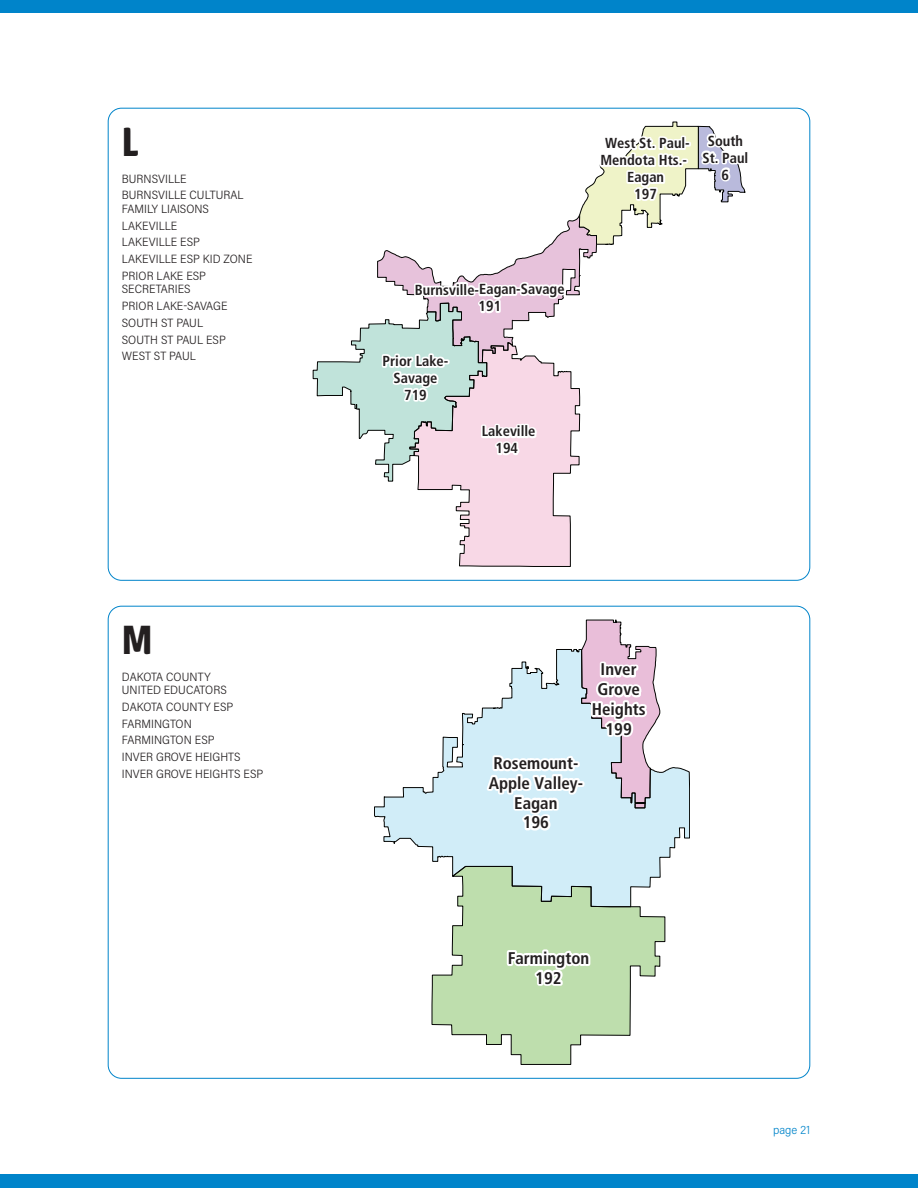
<style>
.page{position:relative;width:918px;height:1188px;background:#fff}
.page>*{position:absolute;margin:0;border:0;box-sizing:border-box;transform-origin:0 0}
.District_Letter{font:600 45px "Urbana";color:#231f20}
.t1{font:700 condensed 16.95px/19.8px "Frutiger LT Std";color:#231f20;text-align:center}
.t2{font:700 condensed 14.55px/17px "Frutiger LT Std";color:#231f20;text-align:center}
.District_Names{font:300 12px/13.5px "Acumin Pro Semi Cond";color:#231f20}
.t3{font:300 12px "Acumin Pro Semi Cond";color:#0084ca}
</style>
<div class="page">
<div style="left:0;top:0;width:918px;height:14px;background:#0084ca"></div>
<div style="left:0;top:1174px;width:918px;height:14px;background:#0084ca"></div>
<svg style="left:313px;top:107px;width:434px;height:460px"></svg>
<svg style="left:432px;top:907px;width:233px;height:158px"></svg>
<svg style="left:374px;top:707px;width:316px;height:200px"></svg>
<svg style="left:505px;top:945px;width:87px;height:43px"></svg>
<svg style="left:483px;top:620px;width:177px;height:217px"></svg>
<p class="District_Letter" style="left:122px;top:116px;width:18px">L</p>
<p class="District_Names" style="left:122px;top:171px;width:66px">BURNSVILLE</p>
<p class="District_Names" style="left:122px;top:188px;width:123px">BURNSVILLE CULTURAL<br>FAMILY LIAISONS</p>
<p class="District_Names" style="left:122px;top:218px;width:57px">LAKEVILLE</p>
<p class="District_Names" style="left:122px;top:235px;width:79px">LAKEVILLE ESP</p>
<p class="District_Names" style="left:122px;top:252px;width:132px">LAKEVILLE ESP KID ZONE</p>
<p class="District_Names" style="left:122px;top:268px;width:86px">PRIOR LAKE ESP<br>SECRETARIES</p>
<p class="District_Names" style="left:122px;top:299px;width:107px">PRIOR LAKE-SAVAGE</p>
<p class="District_Names" style="left:122px;top:315px;width:83px">SOUTH ST PAUL</p>
<p class="District_Names" style="left:122px;top:332px;width:105px">SOUTH ST PAUL ESP</p>
<p class="District_Names" style="left:122px;top:349px;width:76px">WEST ST PAUL</p>
<p class="District_Letter" style="left:122px;top:614px;width:32px">M</p>
<p class="District_Names" style="left:122px;top:669px;width:106px">DAKOTA COUNTY<br>UNITED EDUCATORS</p>
<p class="District_Names" style="left:122px;top:699px;width:113px">DAKOTA COUNTY ESP</p>
<p class="District_Names" style="left:122px;top:716px;width:71px">FARMINGTON</p>
<p class="District_Names" style="left:122px;top:733px;width:94px">FARMINGTON ESP</p>
<p class="District_Names" style="left:122px;top:750px;width:120px">INVER GROVE HEIGHTS</p>
<p class="District_Names" style="left:122px;top:766px;width:143px">INVER GROVE HEIGHTS ESP</p>
<p class="t2" style="left:415px;top:282px;width:151px;rotate:-1deg">Burnsville-Eagan-Savage<br>191</p>
<p class="t2" style="left:383px;top:353px;width:67px">Prior Lake-<br>Savage<br>719</p>
<p class="t2" style="left:482px;top:423px;width:55px">Lakeville<br>194</p>
<p class="t2" style="left:600px;top:135px;width:91px">West St. Paul-<br>Mendota Hts.-<br>Eagan<br>197</p>
<p class="t2" style="left:702px;top:132px;width:48px">South<br>St. Paul<br>6</p>
<p class="t1" style="left:489px;top:753px;width:96px">Rosemount-<br>Apple Valley-<br>Eagan<br>196</p>
<p class="t1" style="left:592px;top:660px;width:55px">Inver<br>Grove<br>Heights<br>199</p>
<p class="t1" style="left:508px;top:948px;width:83px">Farmington<br>192</p>
<p class="t3" style="left:773px;top:1122px;width:38px">page 21</p>
</div>
